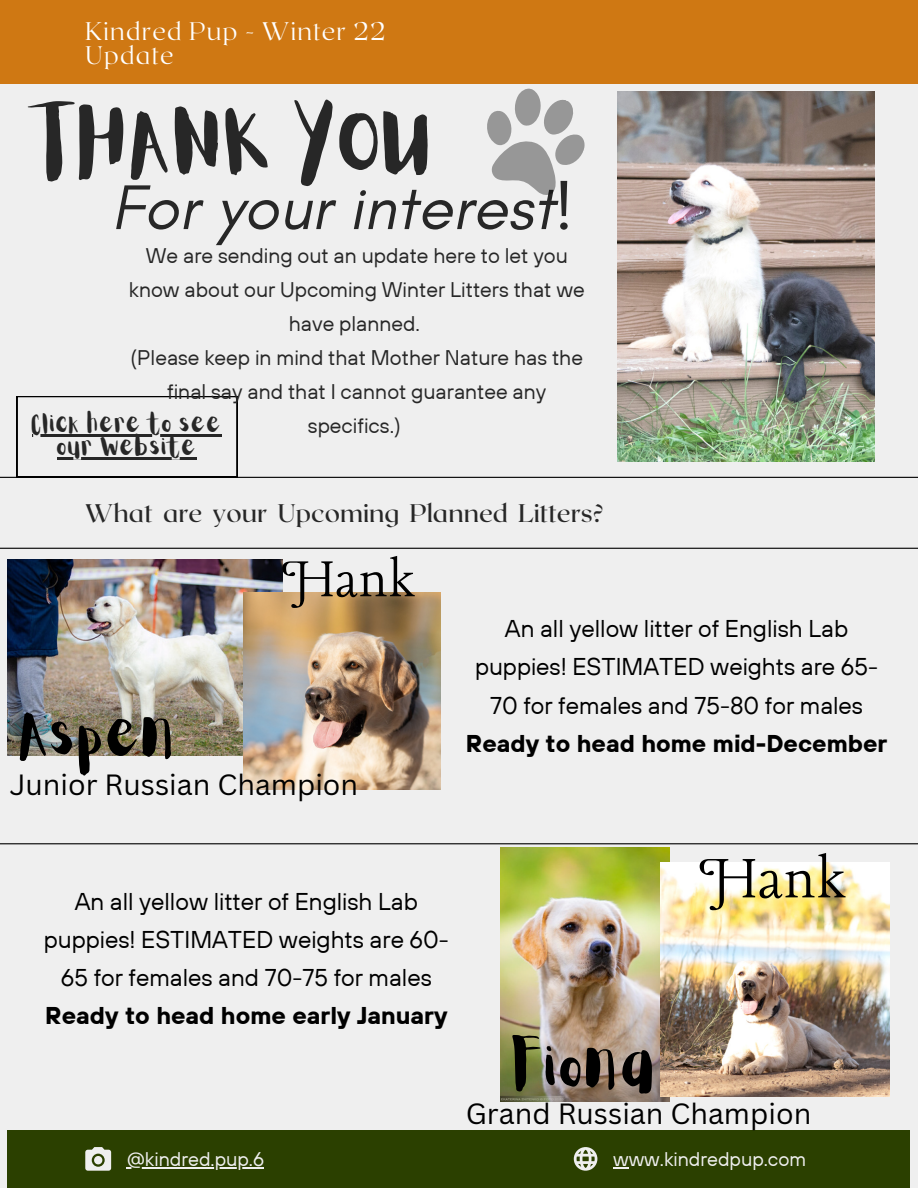
<style>
.page{position:relative;width:918px;height:1188px;background:#efefef}
.page>*{position:absolute;margin:0;border:0;box-sizing:border-box;transform-origin:0 0}
.t1{font:76.2px "Aloja Extended";color:#272727}
.t2{font:66px "Lancelot";color:#000}
.t3{font:italic 64.2px "Glacial Indifference";color:#272727}
.t4{font:60px "Lancelot";color:#000}
.t5{font:54px "Aloja Extended";color:#000}
.t6{font:28.5px "Canva Sans";color:#000}
.t7{font:500 25.35px "Roxborough CF";color:#272727}
.t8{font:100 25.35px/24.3px "Roxborough CF";letter-spacing:.05em;color:#fff}
.t9{font:24.3px/38.2px "TT Hoves";color:#000;text-align:center}
.t10{font:700 24.3px "TT Hoves";color:#000}
.t11{font:22.5px/22.5px "Aloja Extended";letter-spacing:.01em;color:#272727;text-align:center}
.t12{font:21.15px/33.9px "TT Hoves";color:#272727;text-align:center}
.t13{font:19.8px "TT Hoves";color:#efefef}
</style>
<div class="page">
<div style="left:0;top:0;width:918px;height:84px;background:#cf7813"></div>
<div style="left:8px;top:1130px;width:902px;height:58px;background:#2b4000"></div>
<hr style="left:0;top:477px;width:918px;height:1px;background:#000">
<hr style="left:0;top:548px;width:918px;height:1px;background:#000">
<img style="left:618px;top:92px;width:256px;height:370px">
<img style="left:8px;top:560px;width:274px;height:195px">
<img style="left:501px;top:848px;width:169px;height:254px">
<img style="left:660px;top:862px;width:230px;height:234px">
<svg style="left:17px;top:396px;width:220px;height:81px"></svg>
<hr style="left:32px;top:434px;width:190px;height:3px;background:#272727">
<hr style="left:57px;top:457px;width:140px;height:2px;background:#272727">
<hr style="left:0;top:843px;width:918px;height:1px;background:#000">
<svg style="left:85px;top:1147px;width:26px;height:24px"></svg>
<svg style="left:574px;top:1147px;width:23px;height:24px"></svg>
<svg style="left:487px;top:88px;width:98px;height:107px"></svg>
<img style="left:244px;top:593px;width:197px;height:196px">
<svg style="left:613px;top:1167px;width:16px;height:1px"></svg>
<hr style="left:127px;top:1167px;width:137px;height:1px;background:#efefef">
<p class="t8" style="left:85px;top:18px;width:302px">Kindred Pup - Winter 22<br>Update</p>
<h1 class="t1" style="left:39px;top:109px;width:398px">THANK YOU</h1>
<h3 class="t3" style="left:111px;top:168px;width:464px">For your interest!</h3>
<p class="t12" style="left:129px;top:238px;width:457px">We are sending out an update here to let you know about our Upcoming Winter Litters that we have planned.<br>(Please keep in mind that Mother Nature has the final say and that I cannot guarantee any specifics.)</p>
<p class="t11" style="left:32px;top:414px;width:191px">Click here to see our Website</p>
<p class="t7" style="left:85px;top:497px;width:520px">What are your Upcoming Planned Litters?</p>
<h3 class="t4" style="left:283px;top:550px;width:132px">Hank</h3>
<h3 class="t5" style="left:20px;top:711px;width:158px">Aspen</h3>
<p class="t6" style="left:10px;top:765px;width:350px">Junior Russian Champion</p>
<p class="t9" style="left:475px;top:609px;width:404px">An all yellow litter of English Lab puppies! ESTIMATED weights are 65-<br>70 for females and 75-80 for males</p>
<p class="t10" style="left:466px;top:728px;width:423px">Ready to head home mid-December</p>
<p class="t9" style="left:44px;top:882px;width:407px">An all yellow litter of English Lab puppies! ESTIMATED weights are 60-<br>65 for females and 70-75 for males</p>
<p class="t10" style="left:45px;top:1000px;width:404px">Ready to head home early January</p>
<h2 class="t2" style="left:700px;top:846px;width:145px">Hank</h2>
<h3 class="t5" style="left:512px;top:1041px;width:147px">Fiona</h3>
<p class="t6" style="left:466px;top:1094px;width:347px">Grand Russian Champion</p>
<p class="t13" style="left:127px;top:1146px;width:139px">@kindred.pup.6</p>
<p class="t13" style="left:613px;top:1146px;width:195px">www.kindredpup.com</p>
</div>
